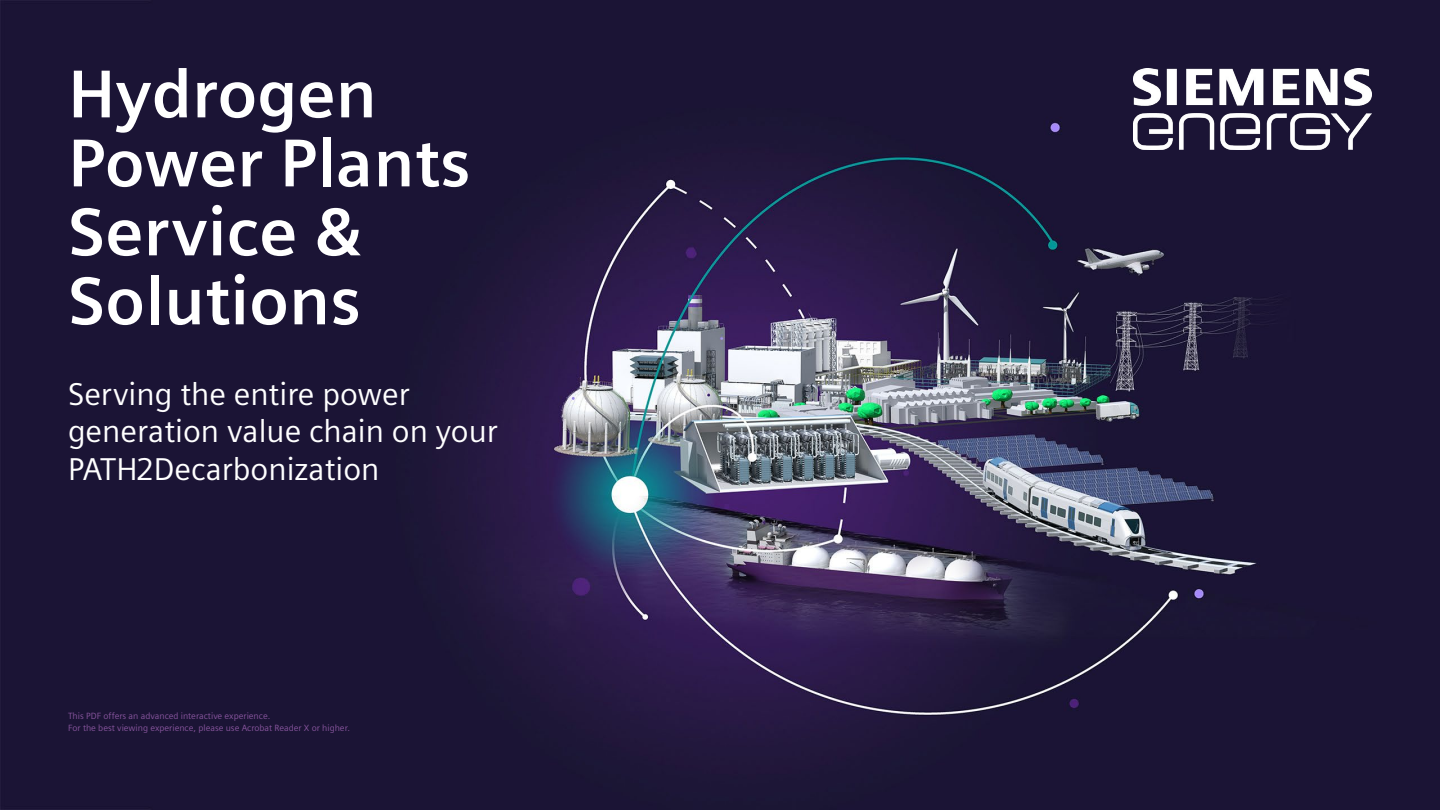
<style>
.page{position:relative;width:1440px;height:810px;background:#fff}
.page>*{position:absolute;margin:0;border:0;box-sizing:border-box;transform-origin:0 0}
.t1{font:700 67.5px/69px "Siemens Sans";color:#fff}
.t2{font:31.5px/37.8px "Siemens Sans";color:#fff}
.t3{font:9px/11.7px "Siemens Sans";color:#88559e}
</style>
<div class="page">
<img style="left:0;top:0;width:1440px;height:810px">
<img style="left:1133px;top:68px;width:239px;height:82px">
<h1 class="t1" style="left:68px;top:56px;width:404px">Hydrogen<br>Power Plants<br>Service &amp;<br>Solutions</h1>
<h2 class="t2" style="left:68px;top:373px;width:431px">Serving the entire power generation value chain on your<br>PATH2Decarbonization</h2>
<p class="t3" style="left:68px;top:710px;width:283px">This PDF offers an advanced interactive experience.<br>For the best viewing experience, please use Acrobat Reader X or higher.</p>
</div>
